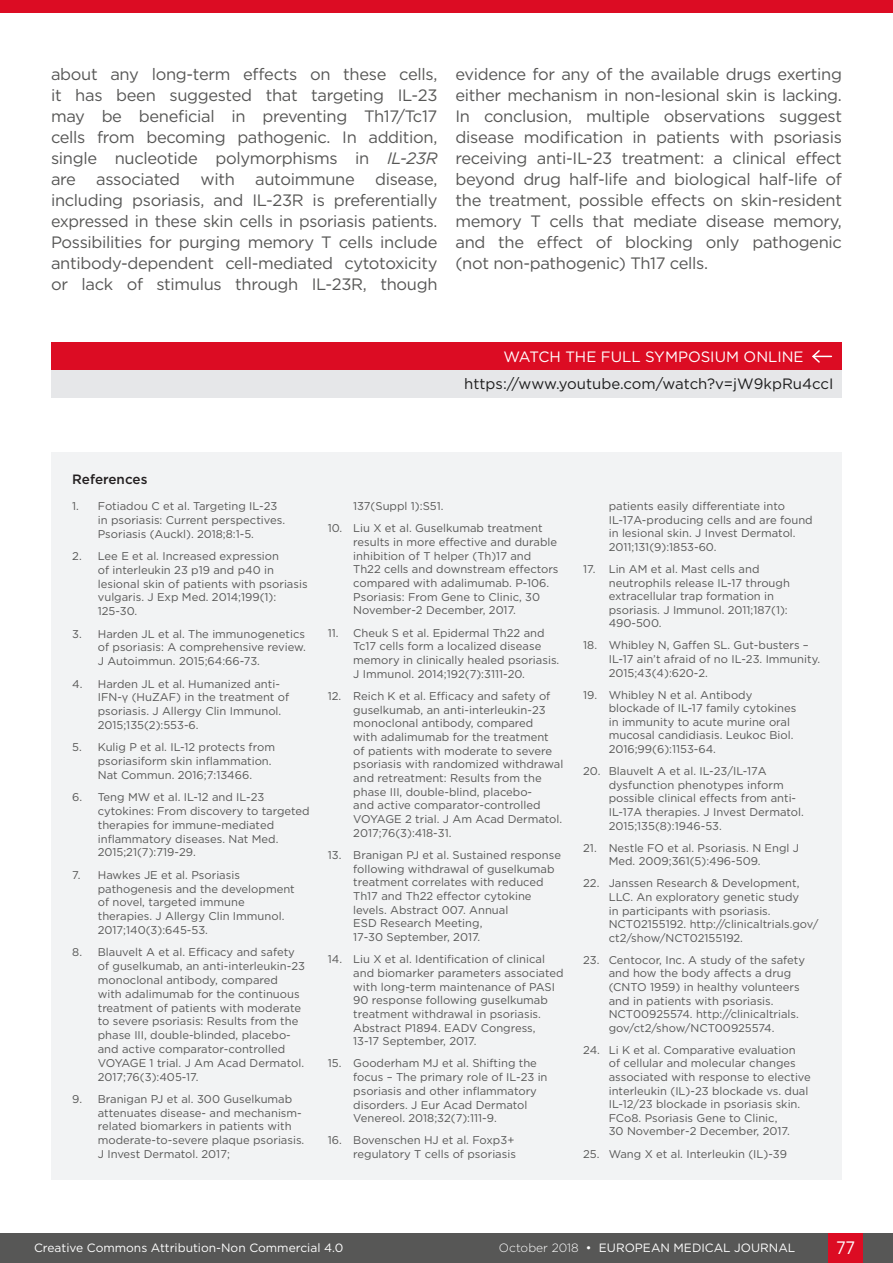
<style>
.page{position:relative;width:893px;height:1263px;background:#fff}
.page>*{position:absolute;margin:0;border:0;box-sizing:border-box;transform-origin:0 0}
.t1{font:18px "Gotham";color:#fff;scale:.9 1}
.Body_Text{font:16.5px/21px "Gotham";letter-spacing:-.02em;color:#575756;text-align:justify}
.t2{font:15px "Gotham";color:#1d1d1d}
.t3{font:15px "Gotham";color:#fff}
.t4{font:500 13.5px "Gotham";color:#231f20}
.t5{font:12px "Gotham";color:#fff}
.t6{font:11.25px/13.6px "Gotham";color:#575756}
.s1{font-style:italic}
.s2{font-weight:300}
</style>
<div class="page">
<div style="left:0;top:1233px;width:893px;height:30px;background:#575756"></div>
<div style="left:829px;top:1233px;width:34px;height:30px;background:#dc0c23"></div>
<div style="left:51px;top:452px;width:791px;height:727px;background:#f2f3f4"></div>
<div style="left:0;top:0;width:893px;height:13px;background:#dc0c23"></div>
<div style="left:51px;top:343px;width:791px;height:27px;background:#dc0c23"></div>
<svg style="left:812px;top:350px;width:19px;height:13px"></svg>
<div style="left:51px;top:370px;width:791px;height:28px;background:#e6e7e9"></div>
<p class="Body_Text" style="left:51px;top:63px;width:388px">about any long-term effects on these cells, it has been suggested that targeting IL-23 may be beneficial in preventing Th17/Tc17 cells from becoming pathogenic. In addition, single nucleotide polymorphisms in <span class="s1">IL-23R </span>are associated with autoimmune disease, including psoriasis, and IL-23R is preferentially expressed in these skin cells in psoriasis patients.<br>Possibilities for purging memory T cells include antibody-dependent cell-mediated cytotoxicity or lack of stimulus through IL-23R, though</p>
<p class="Body_Text" style="left:455px;top:63px;width:388px">evidence for any of the available drugs exerting either mechanism in non-lesional skin is lacking.<br>In conclusion, multiple observations suggest disease modification in patients with psoriasis receiving anti-IL-23 treatment: a clinical effect beyond drug half-life and biological half-life of the treatment, possible effects on skin-resident memory T cells that mediate disease memory, and the effect of blocking only pathogenic (not non-pathogenic) Th17 cells.</p>
<p class="t3" style="left:504px;top:347px;width:302px">WATCH THE FULL SYMPOSIUM ONLINE</p>
<p class="t2" style="left:464px;top:374px;width:371px">https://www.youtube.com/watch?v=jW9kpRu4ccI</p>
<p class="t4" style="left:72px;top:470px;width:77px">References</p>
<p class="t6" style="left:98px;top:499px;width:189px;text-indent:-26px">1. Fotiadou C et al. Targeting IL-23 in psoriasis: Current perspectives.<br>Psoriasis (Auckl). 2018;8:1-5.</p>
<p class="t6" style="left:98px;top:549px;width:211px;text-indent:-26px">2. Lee E et al. Increased expression<br>of interleukin 23 p19 and p40 in lesional skin of patients with psoriasis vulgaris. J Exp Med. 2014;199(1):<br>125-30.</p>
<p class="t6" style="left:98px;top:626px;width:210px;text-align:justify;text-indent:-26px">3. Harden JL et al. The immunogenetics of psoriasis: A comprehensive review.<br>J Autoimmun. 2015;64:66-73.</p>
<p class="t6" style="left:98px;top:676px;width:193px;text-indent:-26px">4. Harden JL et al. Humanized anti-<br>IFN-γ (HuZAF) in the treatment of psoriasis. J Allergy Clin Immunol.<br>2015;135(2):553-6.</p>
<p class="t6" style="left:98px;top:740px;width:179px;text-indent:-26px">5. Kulig P et al. IL-12 protects from psoriasiform skin inflammation.<br>Nat Commun. 2016;7:13466.</p>
<p class="t6" style="left:98px;top:790px;width:213px;text-indent:-26px">6. Teng MW et al. IL-12 and IL-23 cytokines: From discovery to targeted therapies for immune-mediated inflammatory diseases. Nat Med.<br>2015;21(7):719-29.</p>
<p class="t6" style="left:98px;top:867px;width:198px;text-indent:-26px">7. Hawkes JE et al. Psoriasis pathogenesis and the development of novel, targeted immune therapies. J Allergy Clin Immunol.<br>2017;140(3):645-53.</p>
<p class="t6" style="left:98px;top:945px;width:209px;text-indent:-26px">8. Blauvelt A et al. Efficacy and safety of guselkumab, an anti-interleukin-23 monoclonal antibody, compared<br>with adalimumab for the continuous treatment of patients with moderate to severe psoriasis: Results from the phase III, double-blinded, placebo&shy;and active comparator-controlled VOYAGE 1 trial. J Am Acad Dermatol.<br>2017;76(3):405-17.</p>
<p class="t6" style="left:98px;top:1092px;width:208px;text-indent:-26px">9. Branigan PJ et al. 300 Guselkumab attenuates disease- and mechanism&shy;related biomarkers in patients with moderate-to-severe plaque psoriasis.<br>J Invest Dermatol. 2017;</p>
<p class="t6" style="left:353px;top:499px;width:92px">137(Suppl 1):S51.</p>
<p class="t6" style="left:353px;top:521px;width:207px;text-indent:-26px">10. Liu X et al. Guselkumab treatment results in more effective and durable inhibition of T helper (Th)17 and Th22 cells and downstream effectors compared with adalimumab. P-106.<br>Psoriasis: From Gene to Clinic, 30<br>November-2 December, 2017.</p>
<p class="t6" style="left:353px;top:625px;width:208px;text-indent:-26px">11. Cheuk S et al. Epidermal Th22 and Tc17 cells form a localized disease memory in clinically healed psoriasis.<br>J Immunol. 2014;192(7):3111-20.</p>
<p class="t6" style="left:353px;top:689px;width:212px;text-indent:-26px">12. Reich K et al. Efficacy and safety of guselkumab, an anti-interleukin-23 monoclonal antibody, compared<br>with adalimumab for the treatment<br>of patients with moderate to severe psoriasis with randomized withdrawal and retreatment: Results from the phase III, double-blind, placebo-<br>and active comparator-controlled VOYAGE 2 trial. J Am Acad Dermatol.<br>2017;76(3):418-31.</p>
<p class="t6" style="left:353px;top:848px;width:209px;text-indent:-26px">13. Branigan PJ et al. Sustained response following withdrawal of guselkumab treatment correlates with reduced<br>Th17 and Th22 effector cytokine levels. Abstract 007. Annual<br>ESD Research Meeting,<br>17-30 September, 2017.</p>
<p class="t6" style="left:353px;top:952px;width:212px;text-indent:-26px">14. Liu X et al. Identification of clinical and biomarker parameters associated with long-term maintenance of PASI 90 response following guselkumab treatment withdrawal in psoriasis.<br>Abstract P1894. EADV Congress, 13-17 September, 2017.</p>
<p class="t6" style="left:353px;top:1056px;width:196px;text-indent:-26px">15. Gooderham MJ et al. Shifting the focus – The primary role of IL-23 in psoriasis and other inflammatory disorders. J Eur Acad Dermatol Venereol. 2018;32(7):111-9.</p>
<p class="t6" style="left:328px;top:1133px;width:190px;text-align:right">16. Bovenschen HJ et al. Foxp3+ regulatory T cells of psoriasis</p>
<p class="t6" style="left:609px;top:499px;width:205px">patients easily differentiate into IL-17A-producing cells and are found in lesional skin. J Invest Dermatol.<br>2011;131(9):1853-60.</p>
<p class="t6" style="left:609px;top:562px;width:183px;text-indent:-26px">17. Lin AM et al. Mast cells and neutrophils release IL-17 through extracellular trap formation in psoriasis. J Immunol. 2011;187(1):<br>490-500.</p>
<p class="t6" style="left:609px;top:638px;width:213px;text-indent:-26px">18. Whibley N, Gaffen SL. Gut-busters –<br>IL-17 ain’t afraid of no IL-23. Immunity.<br>2015;43(4):620-2.</p>
<p class="t6" style="left:609px;top:688px;width:189px;text-indent:-26px">19. Whibley N et al. Antibody blockade of IL-17 family cytokines in immunity to acute murine oral mucosal candidiasis. Leukoc Biol.<br>2016;99(6):1153-64.</p>
<p class="t6" style="left:609px;top:764px;width:197px;text-indent:-26px">20. Blauvelt A et al. IL-23/IL-17A dysfunction phenotypes inform possible clinical effects from anti-IL-17A therapies. J Invest Dermatol.<br>2015;135(8):1946-53.</p>
<p class="t6" style="left:609px;top:840px;width:192px;text-indent:-26px">21. Nestle FO et al. Psoriasis. N Engl J<br>Med. 2009;361(5):496-509.</p>
<p class="t6" style="left:609px;top:876px;width:211px;text-indent:-26px">22. Janssen Research &amp; Development, LLC. An exploratory genetic study<br>in participants with psoriasis.<br>NCT02155192. http://clinicaltrials.gov/ ct2/show/NCT02155192.</p>
<p class="t6" style="left:609px;top:953px;width:198px;text-indent:-26px">23. Centocor, Inc. A study of the safety and how the body affects a drug (CNTO 1959) in healthy volunteers and in patients with psoriasis.<br>NCT00925574. http://clinicaltrials. gov/ct2/show/NCT00925574.</p>
<p class="t6" style="left:609px;top:1043px;width:204px;text-indent:-26px">24. Li K et al. Comparative evaluation<br>of cellular and molecular changes associated with response to elective interleukin (IL)-23 blockade vs. dual IL-12/23 blockade in psoriasis skin.<br>FCo8. Psoriasis Gene to Clinic,<br>30 November-2 December, 2017.</p>
<p class="t6" style="left:583px;top:1146px;width:205px">25. Wang X et al. Interleukin (IL)-39</p>
<p class="t5" style="left:34px;top:1240px;width:311px">Creative Commons Attribution-Non Commercial 4.0</p>
<p class="t5" style="left:499px;top:1240px;width:298px"><span class="s2">October 2018</span> • EUROPEAN MEDICAL JOURNAL</p>
<h1 class="t1" style="left:836px;top:1236px;width:23px">77</h1>
</div>
